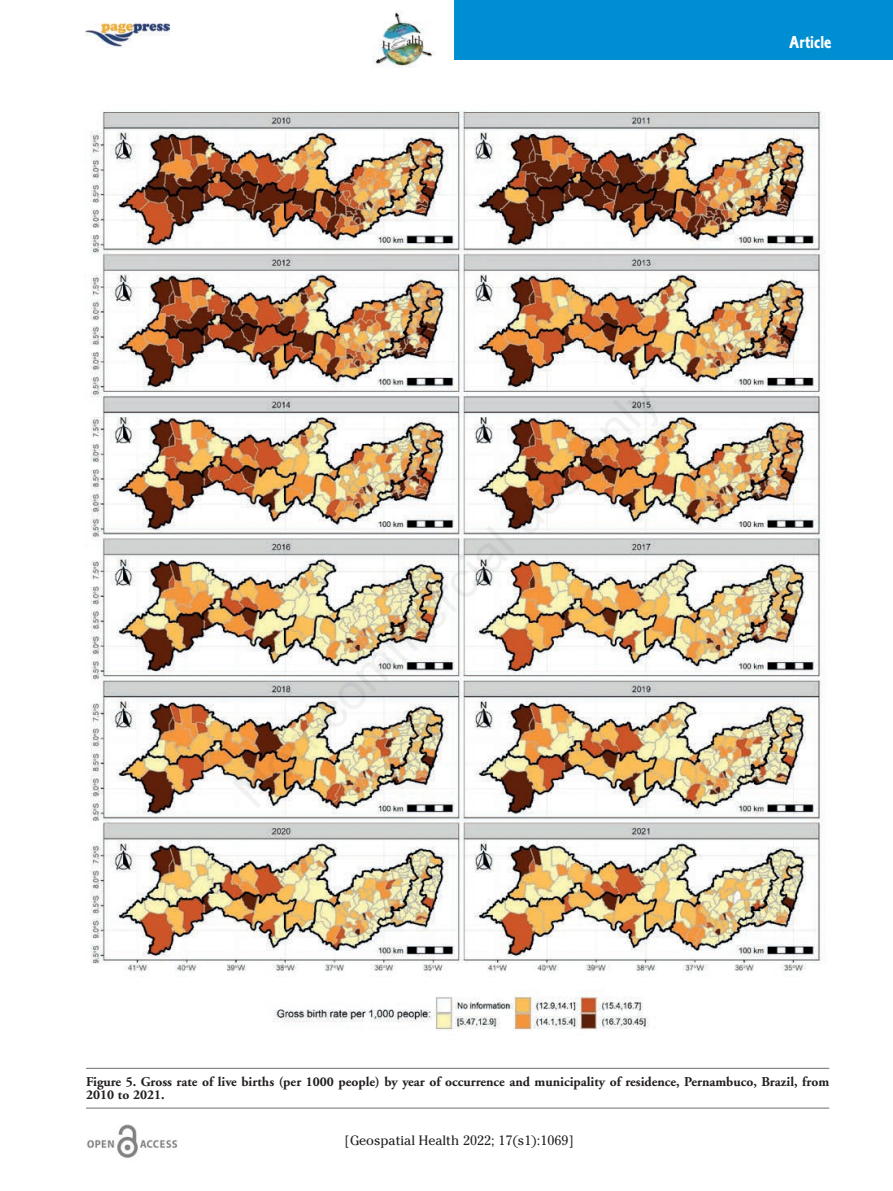
<style>
.page{position:relative;width:893px;height:1191px;background:#fff}
.page>*{position:absolute;margin:0;border:0;box-sizing:border-box;transform-origin:0 0}
.t1{font:18px "Corinthian Bold Condensed Plain";color:#fff}
.t2{font:700 13.5px/13.5px "Adobe Garamond";color:#231f20}
.t3{font:13.5px "Cheltenham";color:#231f20}
</style>
<div class="page">
<div style="left:454px;top:0;width:439px;height:60px;background:#008ed2"></div>
<img style="left:373px;top:11px;width:60px;height:57px">
<img style="left:86px;top:1124px;width:92px;height:35px">
<img style="left:85px;top:22px;width:84px;height:25px">
<hr style="left:86px;top:1068px;width:743px;height:1px;background:#6c6d70">
<hr style="left:86px;top:1107px;width:743px;height:1px;background:#6c6d70">
<img style="left:90px;top:111px;width:735px;height:919px">
<h1 class="t1" style="left:789px;top:36px;width:44px">Article</h1>
<p class="t2" style="left:86px;top:1075px;width:745px">Figure 5. Gross rate of live births (per 1000 people) by year of occurrence and municipality of residence, Pernambuco, Brazil, from<br>2010 to 2021.</p>
<p class="t3" style="left:345px;top:1132px;width:231px">[Geospatial Health 2022; 17(s1):1069]</p>
</div>
